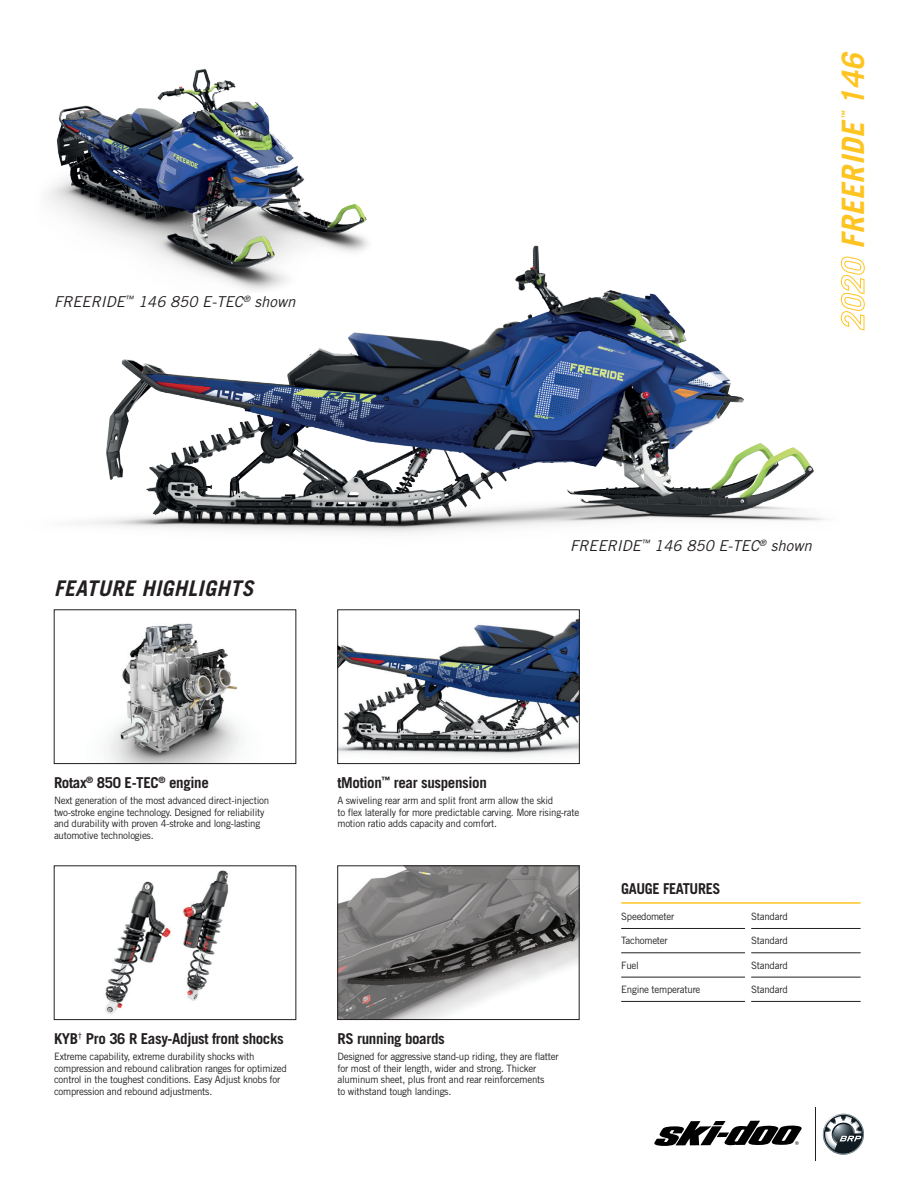
<style>
.page{position:relative;width:918px;height:1188px;background:#fff}
.page>*{position:absolute;margin:0;border:0;box-sizing:border-box;transform-origin:0 0}
.t1{font:italic 700 30.9px "Trade Gothic LT Std";color:#fec422}
.t2{font:italic 700 21.6px "Trade Gothic LT Std";letter-spacing:.02em;color:#231f20}
.t3{font:700 15px "Trade Gothic LT Std";letter-spacing:-.025em;color:#231f20}
.t4{font:italic 15px "Trade Gothic LT Std";color:#231f20}
.t5{font:700 15px "Trade Gothic LT Std";letter-spacing:-.025em;color:#231f20;scale:.96 1}
.t6{font:10.2px/11.6px "Trade Gothic LT Std";letter-spacing:-.025em;color:#231f20;scale:.96 1}
.t7{font:italic 700 7.8px "Trade Gothic LT Std";color:#fec422}
</style>
<div class="page">
<img style="left:105px;top:623px;width:138px;height:139px">
<div style="left:54px;top:610px;width:242px;height:154px;border:1px solid #231f20"></div>
<img style="left:105px;top:870px;width:124px;height:144px">
<div style="left:54px;top:866px;width:242px;height:154px;border:1px solid #231f20"></div>
<img style="left:340px;top:868px;width:237px;height:150px">
<div style="left:338px;top:866px;width:241px;height:154px;border:1px solid #231f20"></div>
<img style="left:84px;top:245px;width:757px;height:288px">
<img style="left:340px;top:618px;width:238px;height:138px">
<div style="left:338px;top:610px;width:242px;height:154px;border:1px solid #231f20"></div>
<svg style="left:654px;top:1121px;width:148px;height:25px"></svg>
<hr style="left:816px;top:1107px;width:1px;height:54px;background:#231f20">
<svg style="left:822px;top:1113px;width:42px;height:42px"></svg>
<img style="left:48px;top:69px;width:326px;height:224px">
<hr style="left:621px;top:928px;width:124px;height:1px;background:#231f20">
<hr style="left:751px;top:928px;width:110px;height:1px;background:#231f20">
<hr style="left:621px;top:953px;width:124px;height:1px;background:#231f20">
<hr style="left:751px;top:953px;width:110px;height:1px;background:#231f20">
<hr style="left:621px;top:977px;width:124px;height:1px;background:#231f20">
<hr style="left:751px;top:977px;width:110px;height:1px;background:#231f20">
<hr style="left:621px;top:1001px;width:124px;height:1px;background:#231f20">
<hr style="left:751px;top:1001px;width:110px;height:1px;background:#231f20">
<hr style="left:621px;top:902px;width:127px;height:2px;background:#fec422">
<hr style="left:748px;top:902px;width:113px;height:2px;background:#fec422">
<svg style="left:841px;top:256px;width:24px;height:75px"></svg>
<h3 class="t4" style="left:54px;top:293px;width:243px">FREERIDE<sup>™</sup> 146 850 E-TEC<sup>®</sup> shown</h3>
<h1 class="t1" style="left:834px;top:249px;width:199px;rotate:-90deg">FREERIDE 146</h1>
<p class="t7" style="left:840px;top:119px;width:10px;rotate:-90deg">™</p>
<h2 class="t2" style="left:54px;top:575px;width:201px">FEATURE HIGHLIGHTS</h2>
<h3 class="t4" style="left:570px;top:537px;width:243px">FREERIDE<sup>™</sup> 146 850 E-TEC<sup>®</sup> shown</h3>
<h3 class="t3" style="left:54px;top:774px;width:156px">Rotax<sup>®</sup> 850 E-TEC<sup>®</sup> engine</h3>
<p class="t6" style="left:54px;top:795px;width:226px">Next generation of the most advanced direct-injection two-stroke engine technology. Designed for reliability and durability with proven 4-stroke and long-lasting automotive technologies.</p>
<h3 class="t3" style="left:54px;top:1030px;width:231px">KYB<sup>†</sup> Pro 36 R Easy-Adjust front shocks</h3>
<p class="t6" style="left:54px;top:1051px;width:244px">Extreme capability, extreme durability shocks with compression and rebound calibration ranges for optimized control in the toughest conditions. Easy Adjust knobs for compression and rebound adjustments.</p>
<h3 class="t3" style="left:338px;top:774px;width:151px">tMotion<sup>™</sup> rear suspension</h3>
<p class="t6" style="left:338px;top:795px;width:254px">A swiveling rear arm and split front arm allow the skid<br>to flex laterally for more predictable carving. More rising-rate motion ratio adds capacity and comfort.</p>
<h3 class="t3" style="left:338px;top:1030px;width:109px">RS running boards</h3>
<p class="t6" style="left:338px;top:1051px;width:232px">Designed for aggressive stand-up riding, they are flatter for most of their length, wider and strong. Thicker aluminum sheet, plus front and rear reinforcements<br>to withstand tough landings.</p>
<h3 class="t5" style="left:621px;top:880px;width:105px">GAUGE FEATURES</h3>
<p class="t6" style="left:621px;top:910px;width:57px">Speedometer</p>
<p class="t6" style="left:751px;top:910px;width:40px">Standard</p>
<p class="t6" style="left:621px;top:935px;width:50px">Tachometer</p>
<p class="t6" style="left:751px;top:935px;width:40px">Standard</p>
<p class="t6" style="left:621px;top:959px;width:20px">Fuel</p>
<p class="t6" style="left:751px;top:959px;width:40px">Standard</p>
<p class="t6" style="left:621px;top:983px;width:84px">Engine temperature</p>
<p class="t6" style="left:751px;top:983px;width:40px">Standard</p>
</div>
